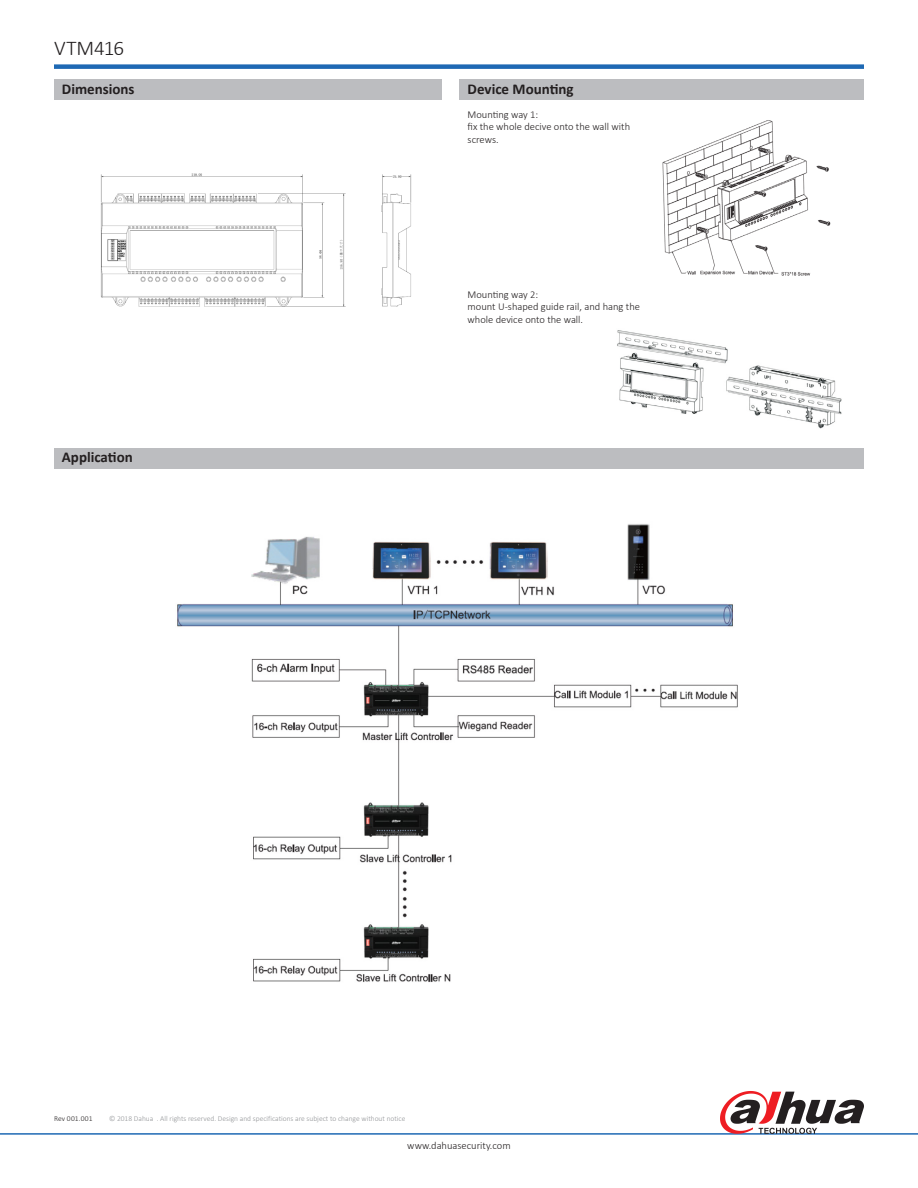
<style>
.page{position:relative;width:918px;height:1188px;background:#fff}
.page>*{position:absolute;margin:0;border:0;box-sizing:border-box;transform-origin:0 0}
.t1{font:300 21px "Calibri";letter-spacing:-.005em;color:#231f20}
.t2{font:700 15px "Calibri";color:#231f20}
.t3{font:300 10.5px/12.6px "Calibri";color:#231f20}
.t4{font:300 7.5px "Calibri";color:#939598}
.t5{font:300 7.5px "Calibri";letter-spacing:.015em;color:#231f20}
</style>
<div class="page">
<hr style="left:0;top:1133px;width:918px;height:2px;background:#1e69b4">
<div style="left:54px;top:64px;width:810px;height:5px;background:#1e69b4"></div>
<svg style="left:720px;top:1091px;width:144px;height:43px"></svg>
<div style="left:459px;top:80px;width:405px;height:20px;background:#bcbdc0"></div>
<div style="left:54px;top:80px;width:387px;height:20px;background:#bcbdc0"></div>
<div style="left:54px;top:448px;width:810px;height:20px;background:#bcbdc0"></div>
<img style="left:617px;top:330px;width:225px;height:99px">
<img style="left:177px;top:524px;width:561px;height:458px">
<img style="left:101px;top:173px;width:311px;height:134px">
<img style="left:662px;top:120px;width:169px;height:156px">
<p class="t1" style="left:54px;top:35px;width:72px">VTM416</p>
<p class="t2" style="left:62px;top:80px;width:74px">Dimensions</p>
<p class="t2" style="left:62px;top:448px;width:72px">Application</p>
<p class="t2" style="left:468px;top:80px;width:108px">Device Mounting</p>
<p class="t3" style="left:468px;top:108px;width:72px">Mounting way 1:</p>
<p class="t3" style="left:468px;top:120px;width:164px">fix the whole decive onto the wall with screws.</p>
<p class="t3" style="left:468px;top:288px;width:72px">Mounting way 2:</p>
<p class="t3" style="left:468px;top:301px;width:174px">mount U-shaped guide rail, and hang the whole device onto the wall.</p>
<p class="t5" style="left:54px;top:1113px;width:40px">Rev 001.001</p>
<p class="t4" style="left:109px;top:1113px;width:298px">© 2018 Dahua . All rights reserved. Design and specifications are subject to change without notice</p>
<p class="t3" style="left:407px;top:1139px;width:105px">www.dahuasecurity.com</p>
</div>
